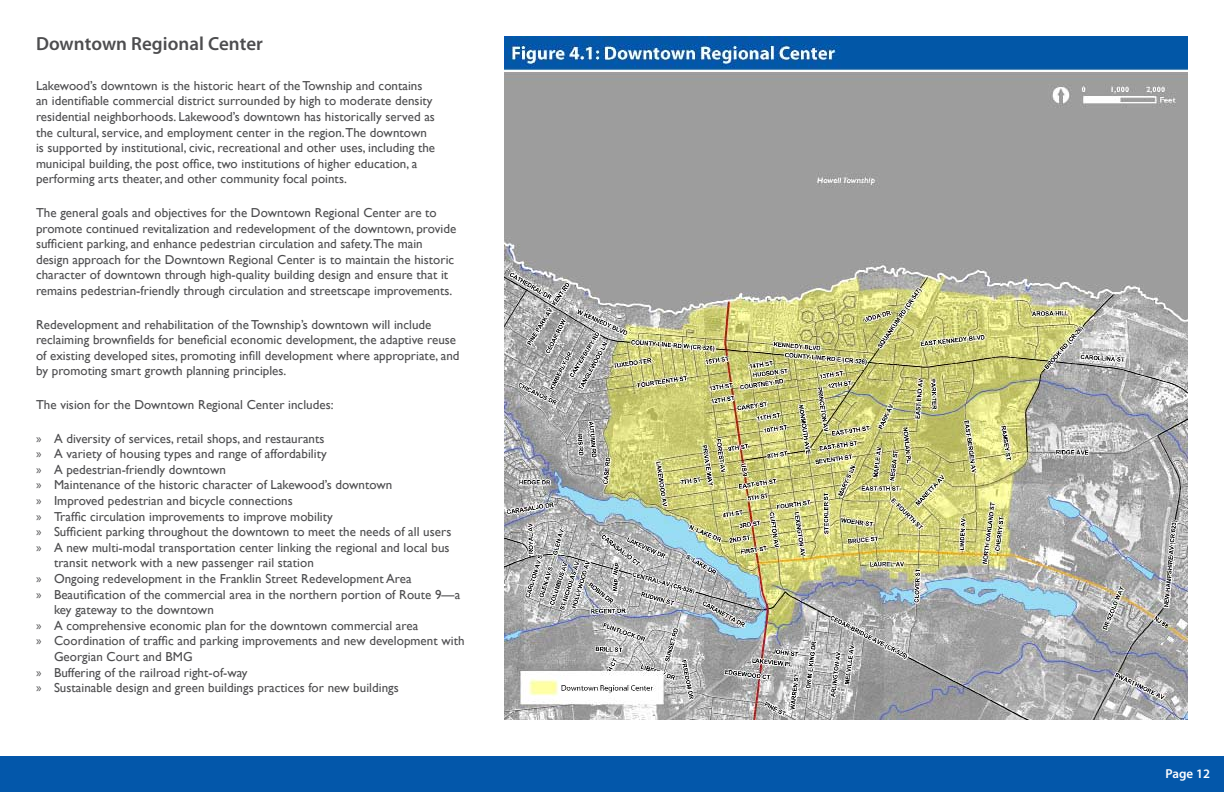
<style>
.page{position:relative;width:1224px;height:792px;background:#fff}
.page>*{position:absolute;margin:0;border:0;box-sizing:border-box;transform-origin:0 0}
.t1{font:600 19px "Myriad Pro";letter-spacing:.005em;color:#4d4d4f}
.t2{font:13px/15.6px "Gill Sans";letter-spacing:.005em;color:#4d4d4f}
.t3{font:600 13px "Myriad Pro";color:#fff}
.s1{font-family:"Myriad Pro"}
</style>
<div class="page">
<div style="left:0;top:756px;width:1224px;height:36px;background:#0357aa"></div>
<img style="left:504px;top:36px;width:684px;height:684px">
<h1 class="t1" style="left:36px;top:32px;width:228px">Downtown Regional Center</h1>
<p class="t2" style="left:36px;top:78px;width:401px">Lakewood’s downtown is the historic heart of the Township and contains an identifiable commercial district surrounded by high to moderate density residential neighborhoods. Lakewood’s downtown has historically served as the cultural, service, and employment center in the region.The downtown is supported by institutional, civic, recreational and other uses, including the municipal building, the post office, two institutions of higher education, a performing arts theater, and other community focal points.</p>
<p class="t2" style="left:36px;top:205px;width:422px">The general goals and objectives for the Downtown Regional Center are to promote continued revitalization and redevelopment of the downtown, provide sufficient parking, and enhance pedestrian circulation and safety.The main design approach for the Downtown Regional Center is to maintain the historic character of downtown through high-quality building design and ensure that it remains pedestrian-friendly through circulation and streetscape improvements.</p>
<p class="t2" style="left:36px;top:317px;width:425px">Redevelopment and rehabilitation of the Township’s downtown will include reclaiming brownfields for beneficial economic development, the adaptive reuse of existing developed sites, promoting infill development where appropriate, and by promoting smart growth planning principles.</p>
<p class="t2" style="left:36px;top:397px;width:299px">The vision for the Downtown Regional Center includes:</p>
<p class="t2" style="left:36px;top:431px;width:290px"><span class="s1">»</span> A diversity of services, retail shops, and restaurants</p>
<p class="t2" style="left:36px;top:446px;width:292px"><span class="s1">»</span> A variety of housing types and range of affordability</p>
<p class="t2" style="left:36px;top:462px;width:191px"><span class="s1">»</span> A pedestrian-friendly downtown</p>
<p class="t2" style="left:36px;top:478px;width:358px"><span class="s1">»</span> Maintenance of the historic character of Lakewood’s downtown</p>
<p class="t2" style="left:36px;top:493px;width:258px"><span class="s1">»</span> Improved pedestrian and bicycle connections</p>
<p class="t2" style="left:36px;top:509px;width:298px"><span class="s1">»</span> Traffic circulation improvements to improve mobility</p>
<p class="t2" style="left:36px;top:524px;width:417px"><span class="s1">»</span> Sufficient parking throughout the downtown to meet the needs of all users</p>
<p class="t2" style="left:36px;top:540px;width:415px"><span class="s1">»</span> A new multi-modal transportation center linking the regional and local bus</p>
<p class="t2" style="left:54px;top:556px;width:261px">transit network with a new passenger rail station</p>
<p class="t2" style="left:36px;top:571px;width:377px"><span class="s1">»</span> Ongoing redevelopment in the Franklin Street Redevelopment Area</p>
<p class="t2" style="left:36px;top:587px;width:426px"><span class="s1">»</span> Beautification of the commercial area in the northern portion of Route 9—a</p>
<p class="t2" style="left:54px;top:602px;width:161px">key gateway to the downtown</p>
<p class="t2" style="left:36px;top:618px;width:384px"><span class="s1">»</span> A comprehensive economic plan for the downtown commercial area</p>
<p class="t2" style="left:36px;top:634px;width:430px"><span class="s1">»</span> Coordination of traffic and parking improvements and new development with</p>
<p class="t2" style="left:54px;top:649px;width:140px">Georgian Court and BMG</p>
<p class="t2" style="left:36px;top:665px;width:213px"><span class="s1">»</span> Buffering of the railroad right-of-way</p>
<p class="t2" style="left:36px;top:680px;width:364px"><span class="s1">»</span> Sustainable design and green buildings practices for new buildings</p>
<p class="t3" style="left:1166px;top:765px;width:46px">Page 12</p>
</div>
